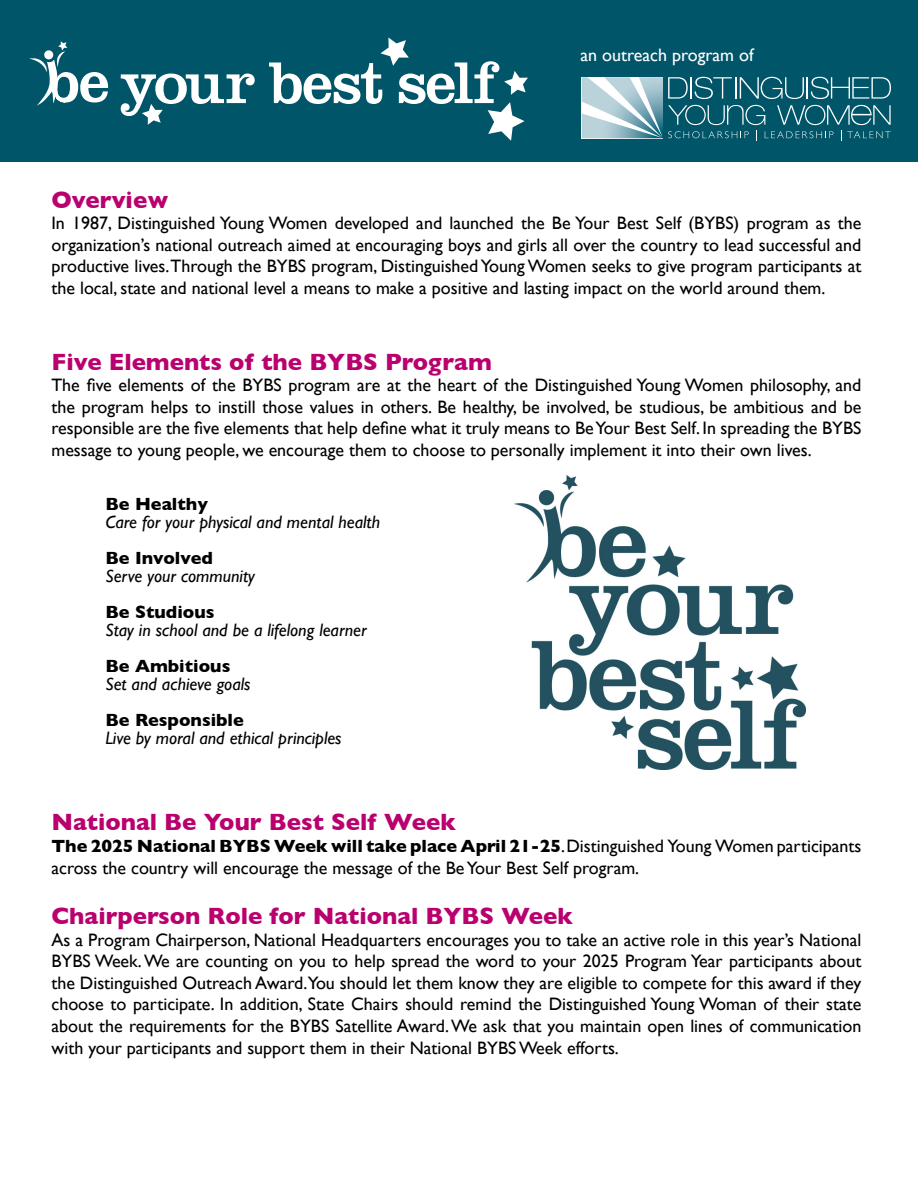
<style>
.page{position:relative;width:918px;height:1188px;background:#fff}
.page>*{position:absolute;margin:0;border:0;box-sizing:border-box;transform-origin:0 0}
.t1{font:700 24px "Gill Sans";color:#ba006e}
.t2{font:18px/21.6px "Gill Sans";color:#000;text-align:justify}
.t3{font:italic 18px "Gill Sans";color:#000}
.t4{font:700 18px "Gill Sans";color:#000}
.t5{font:18px "Gill Sans";color:#fff}
.s1{font-weight:700}
</style>
<div class="page">
<div style="left:0;top:0;width:918px;height:161px;background:#005568"></div>
<svg style="left:29px;top:41px;width:80px;height:65px"></svg>
<div style="left:44px;top:50px;width:9px;height:9px;background:#fff;border-radius:50%"></div>
<svg style="left:121px;top:74px;width:134px;height:51px"></svg>
<svg style="left:269px;top:38px;width:259px;height:103px"></svg>
<svg style="left:582px;top:77px;width:309px;height:64px"></svg>
<img style="left:514px;top:475px;width:291px;height:294px">
<p class="t5" style="left:581px;top:45px;width:174px">an outreach program of</p>
<p class="t1" style="left:51px;top:180px;width:118px">Overview</p>
<p class="t2" style="left:51px;top:212px;width:812px">In 1987, Distinguished Young Women developed and launched the Be Your Best Self (BYBS) program as the organization’s national outreach aimed at encouraging boys and girls all over the country to lead successful and productive lives. Through the BYBS program, Distinguished Young Women seeks to give program participants at the local, state and national level a means to make a positive and lasting impact on the world around them.</p>
<p class="t1" style="left:51px;top:342px;width:442px">Five Elements of the BYBS Program</p>
<p class="t2" style="left:51px;top:374px;width:812px">The five elements of the BYBS program are at the heart of the Distinguished Young Women philosophy, and the program helps to instill those values in others. Be healthy, be involved, be studious, be ambitious and be responsible are the five elements that help define what it truly means to Be Your Best Self. In spreading the BYBS message to young people, we encourage them to choose to personally implement it into their own lives.</p>
<p class="t4" style="left:105px;top:490px;width:104px">Be Healthy</p>
<p class="t3" style="left:105px;top:512px;width:276px">Care for your physical and mental health</p>
<p class="t4" style="left:105px;top:544px;width:109px">Be Involved</p>
<p class="t3" style="left:105px;top:566px;width:151px">Serve your community</p>
<p class="t4" style="left:105px;top:598px;width:111px">Be Studious</p>
<p class="t3" style="left:105px;top:620px;width:263px">Stay in school and be a lifelong learner</p>
<p class="t4" style="left:105px;top:652px;width:126px">Be Ambitious</p>
<p class="t3" style="left:105px;top:674px;width:147px">Set and achieve goals</p>
<p class="t4" style="left:105px;top:706px;width:140px">Be Responsible</p>
<p class="t3" style="left:105px;top:728px;width:238px">Live by moral and ethical principles</p>
<p class="t1" style="left:51px;top:803px;width:406px">National Be Your Best Self Week</p>
<p class="t2" style="left:51px;top:835px;width:812px"><span class="s1">The 2025 National BYBS Week will take place April 21-25</span>. Distinguished Young Women participants across the country will encourage the message of the Be Your Best Self program.</p>
<p class="t1" style="left:51px;top:897px;width:523px">Chairperson Role for National BYBS Week</p>
<p class="t2" style="left:51px;top:928px;width:812px">As a Program Chairperson, National Headquarters encourages you to take an active role in this year’s National BYBS Week. We are counting on you to help spread the word to your 2025 Program Year participants about the Distinguished Outreach Award.You should let them know they are eligible to compete for this award if they choose to participate. In addition, State Chairs should remind the Distinguished Young Woman of their state about the requirements for the BYBS Satellite Award. We ask that you maintain open lines of communication with your participants and support them in their National BYBS Week efforts.</p>
</div>
